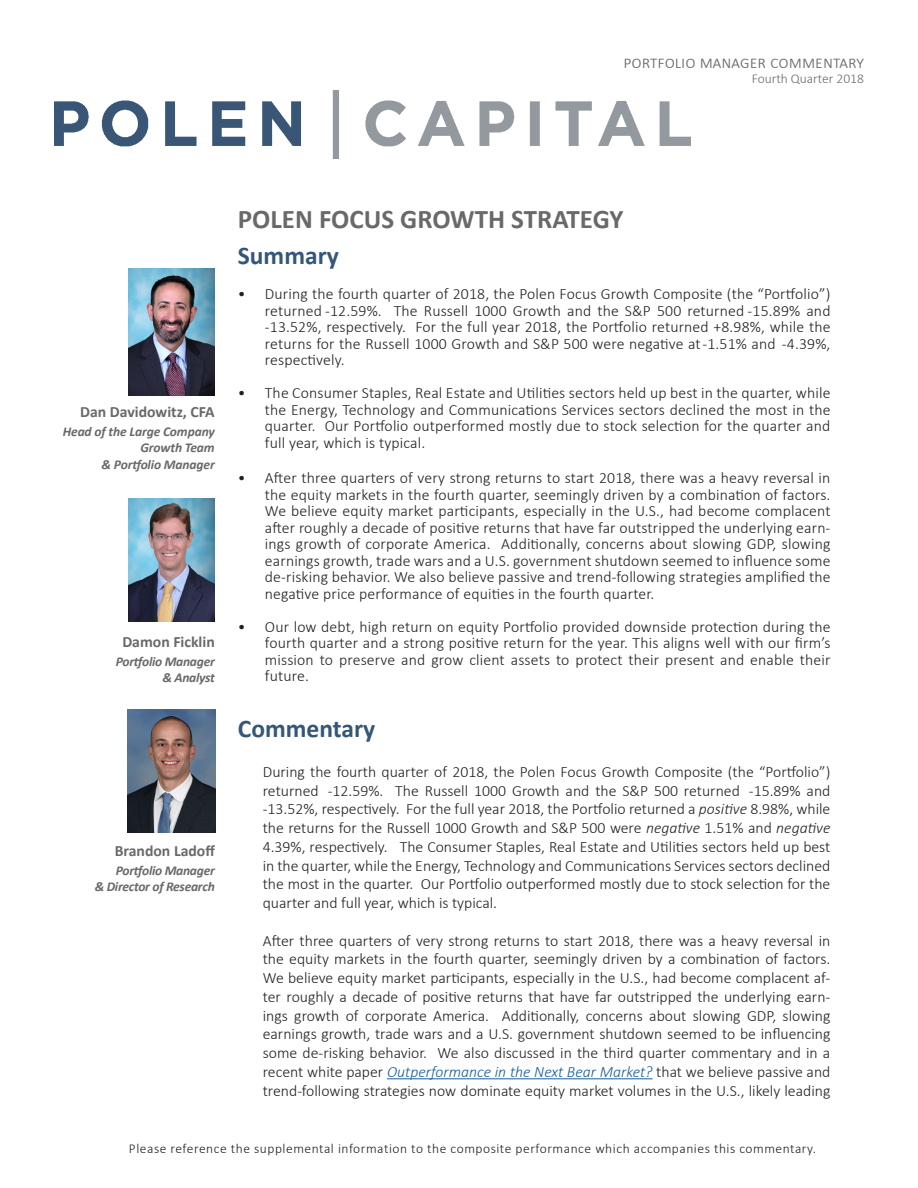
<style>
.page{position:relative;width:918px;height:1188px;background:#fff}
.page>*{position:absolute;margin:0;border:0;box-sizing:border-box;transform-origin:0 0}
.t1{font:700 27px "Calibri";color:#696969}
.t2{font:700 25.5px "Calibri";color:#355777}
.t3{font:300 18px "Calibri";color:#696969}
.t4{font:300 15.75px/16.5px "Calibri";letter-spacing:.01em;color:#231f20;text-align:justify}
.t5{font:700 15.75px "Calibri";color:#696969}
.t6{font:italic 700 13.5px/16.2px "Calibri";letter-spacing:-.02em;color:#696969;text-align:right}
.t7{font:300 13.5px "Calibri";letter-spacing:.04em;color:#231f20}
.t8{font:300 13.5px "Calibri";color:#696969}
.s1{font-style:italic}
.s2{font-style:italic;color:#175d9e}
</style>
<div class="page">
<hr style="left:387px;top:1078px;width:266px;height:1px;background:#175d9e">
<img style="left:128px;top:269px;width:87px;height:126px">
<img style="left:128px;top:499px;width:87px;height:122px">
<img style="left:54px;top:90px;width:637px;height:68px">
<img style="left:128px;top:710px;width:87px;height:122px">
<p class="t3" style="left:623px;top:50px;width:242px">PORTFOLIO MANAGER COMMENTARY</p>
<p class="t8" style="left:752px;top:70px;width:114px">Fourth Quarter 2018</p>
<p class="t5" style="left:80px;top:401px;width:136px">Dan Davidowitz, CFA</p>
<p class="t6" style="left:63px;top:423px;width:154px">Head of the Large Company<br>Growth Team</p>
<p class="t6" style="left:102px;top:455px;width:115px">&amp; Portfolio Manager</p>
<p class="t5" style="left:122px;top:630px;width:94px">Damon Ficklin</p>
<p class="t6" style="left:116px;top:653px;width:100px">Portfolio Manager</p>
<p class="t6" style="left:162px;top:669px;width:54px">&amp; Analyst</p>
<p class="t5" style="left:115px;top:840px;width:102px">Brandon Ladoff</p>
<p class="t6" style="left:116px;top:862px;width:100px">Portfolio Manager</p>
<p class="t6" style="left:95px;top:878px;width:122px">&amp; Director of Research</p>
<p class="t1" style="left:238px;top:200px;width:387px">POLEN FOCUS GROWTH STRATEGY</p>
<p class="t2" style="left:238px;top:237px;width:103px">Summary</p>
<p class="t4" style="left:265px;top:286px;width:567px;text-indent:-27px">• During the fourth quarter of 2018, the Polen Focus Growth Composite (the “Portfolio”) returned -12.59%. The Russell 1000 Growth and the S&amp;P 500 returned -15.89% and -13.52%, respectively. For the full year 2018, the Portfolio returned +8.98%, while the returns for the Russell 1000 Growth and S&amp;P 500 were negative at -1.51% and -4.39%, respectively.</p>
<p class="t4" style="left:265px;top:385px;width:567px;text-indent:-27px">• The Consumer Staples, Real Estate and Utilities sectors held up best in the quarter, while the Energy, Technology and Communications Services sectors declined the most in the quarter. Our Portfolio outperformed mostly due to stock selection for the quarter and full year, which is typical.</p>
<p class="t4" style="left:265px;top:469px;width:567px;text-indent:-27px">• After three quarters of very strong returns to start 2018, there was a heavy reversal in the equity markets in the fourth quarter, seemingly driven by a combination of factors.<br>We believe equity market participants, especially in the U.S., had become complacent after roughly a decade of positive returns that have far outstripped the underlying earn&shy;ings growth of corporate America. Additionally, concerns about slowing GDP, slowing earnings growth, trade wars and a U.S. government shutdown seemed to influence some de-risking behavior. We also believe passive and trend-following strategies amplified the negative price performance of equities in the fourth quarter.</p>
<p class="t4" style="left:265px;top:618px;width:567px;text-indent:-27px">• Our low debt, high return on equity Portfolio provided downside protection during the fourth quarter and a strong positive return for the year. This aligns well with our firm’s mission to preserve and grow client assets to protect their present and enable their future.</p>
<p class="t2" style="left:238px;top:711px;width:139px">Commentary</p>
<p class="t4" style="left:263px;top:762px;width:569px;line-height:18.8px">During the fourth quarter of 2018, the Polen Focus Growth Composite (the “Portfolio”) returned -12.59%. The Russell 1000 Growth and the S&amp;P 500 returned -15.89% and -13.52%, respectively. For the full year 2018, the Portfolio returned a <span class="s1">positive</span> 8.98%, while the returns for the Russell 1000 Growth and S&amp;P 500 were <span class="s1">negative</span> 1.51% and <span class="s1">negative </span>4.39%, respectively. The Consumer Staples, Real Estate and Utilities sectors held up best in the quarter, while the Energy, Technology and Communications Services sectors declined the most in the quarter. Our Portfolio outperformed mostly due to stock selection for the quarter and full year, which is typical.</p>
<p class="t4" style="left:263px;top:931px;width:569px;line-height:18.8px">After three quarters of very strong returns to start 2018, there was a heavy reversal in the equity markets in the fourth quarter, seemingly driven by a combination of factors.<br>We believe equity market participants, especially in the U.S., had become complacent af&shy;ter roughly a decade of positive returns that have far outstripped the underlying earn&shy;ings growth of corporate America. Additionally, concerns about slowing GDP, slowing earnings growth, trade wars and a U.S. government shutdown seemed to be influencing some de-risking behavior. We also discussed in the third quarter commentary and in a recent white paper <span class="s2">Outperformance in the Next Bear Market?</span> that we believe passive and trend-following strategies now dominate equity market volumes in the U.S., likely leading</p>
<p class="t7" style="left:129px;top:1140px;width:689px">Please reference the supplemental information to the composite performance which accompanies this commentary.</p>
</div>
